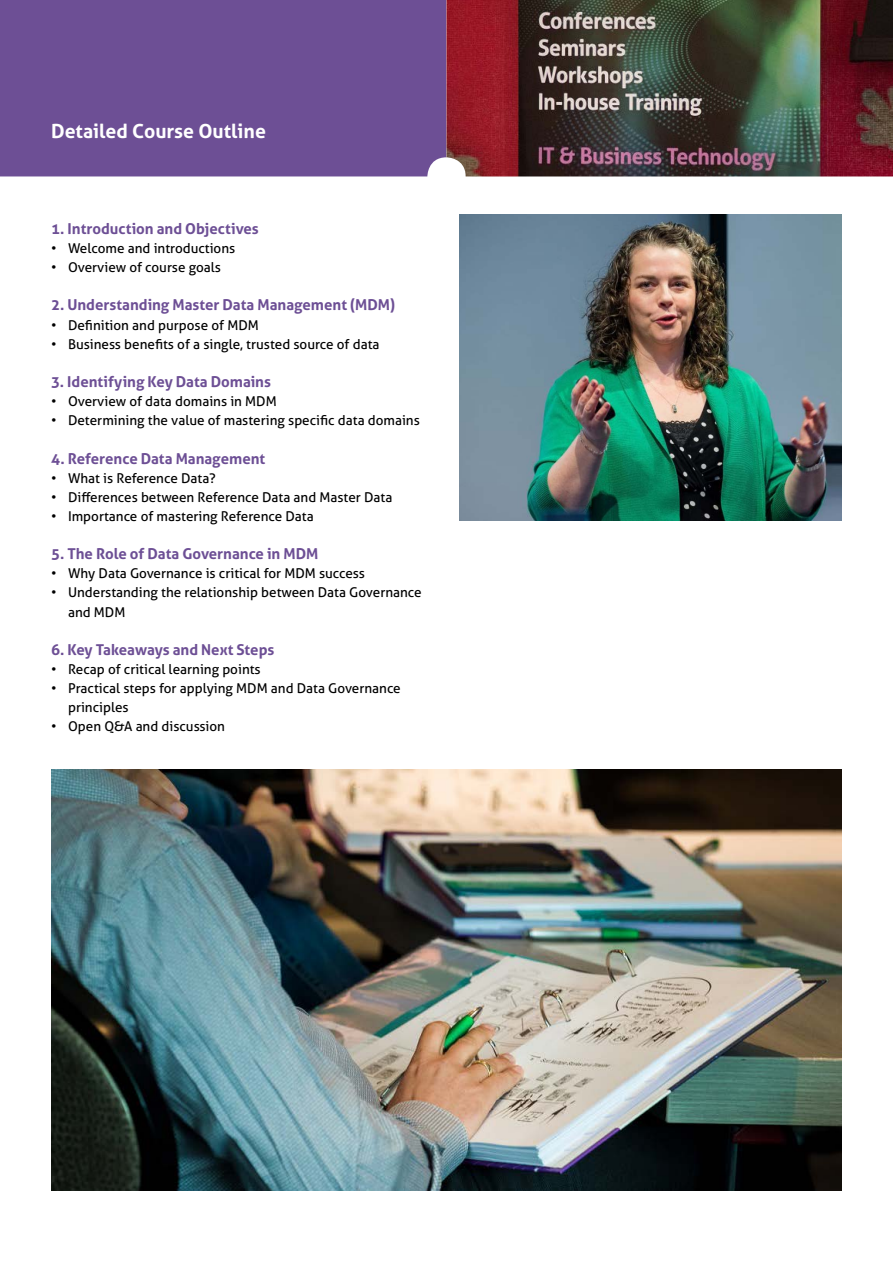
<style>
.page{position:relative;width:893px;height:1263px;background:#fff}
.page>*{position:absolute;margin:0;border:0;box-sizing:border-box;transform-origin:0 0}
.t1{font:700 19.5px "Aller";color:#fff}
.t2{font:700 15px "Aller";color:#6d4f95}
.t3{font:13.5px/19.2px "Aller";color:#000}
</style>
<div class="page">
<div style="left:0;top:0;width:446px;height:176px;background:#6d4f95"></div>
<img style="left:459px;top:215px;width:383px;height:306px">
<img style="left:446px;top:0;width:447px;height:176px">
<img style="left:51px;top:770px;width:791px;height:421px">
<h1 class="t1" style="left:51px;top:119px;width:216px">Detailed Course Outline</h1>
<p class="t2" style="left:51px;top:219px;width:209px">1. Introduction and Objectives</p>
<p class="t3" style="left:51px;top:239px;width:186px">• Welcome and introductions</p>
<p class="t3" style="left:51px;top:258px;width:171px">• Overview of course goals</p>
<p class="t2" style="left:51px;top:296px;width:345px">2. Understanding Master Data Management (MDM)</p>
<p class="t3" style="left:51px;top:315px;width:209px">• Definition and purpose of MDM</p>
<p class="t3" style="left:51px;top:334px;width:330px">• Business benefits of a single, trusted source of data</p>
<p class="t2" style="left:51px;top:372px;width:221px">3. Identifying Key Data Domains</p>
<p class="t3" style="left:51px;top:392px;width:227px">• Overview of data domains in MDM</p>
<p class="t3" style="left:51px;top:411px;width:370px">• Determining the value of mastering specific data domains</p>
<p class="t2" style="left:51px;top:449px;width:216px">4. Reference Data Management</p>
<p class="t3" style="left:51px;top:468px;width:166px">• What is Reference Data?</p>
<p class="t3" style="left:51px;top:487px;width:343px">• Differences between Reference Data and Master Data</p>
<p class="t3" style="left:51px;top:506px;width:264px">• Importance of mastering Reference Data</p>
<p class="t2" style="left:51px;top:545px;width:269px">5. The Role of Data Governance in MDM</p>
<p class="t3" style="left:51px;top:564px;width:315px">• Why Data Governance is critical for MDM success</p>
<p class="t3" style="left:68px;top:583px;width:355px;text-indent:-17px">• Understanding the relationship between Data Governance and MDM</p>
<p class="t2" style="left:51px;top:640px;width:225px">6. Key Takeaways and Next Steps</p>
<p class="t3" style="left:51px;top:660px;width:211px">• Recap of critical learning points</p>
<p class="t3" style="left:68px;top:679px;width:334px;text-indent:-17px">• Practical steps for applying MDM and Data Governance principles</p>
<p class="t3" style="left:51px;top:717px;width:176px">• Open Q&amp;A and discussion</p>
</div>
